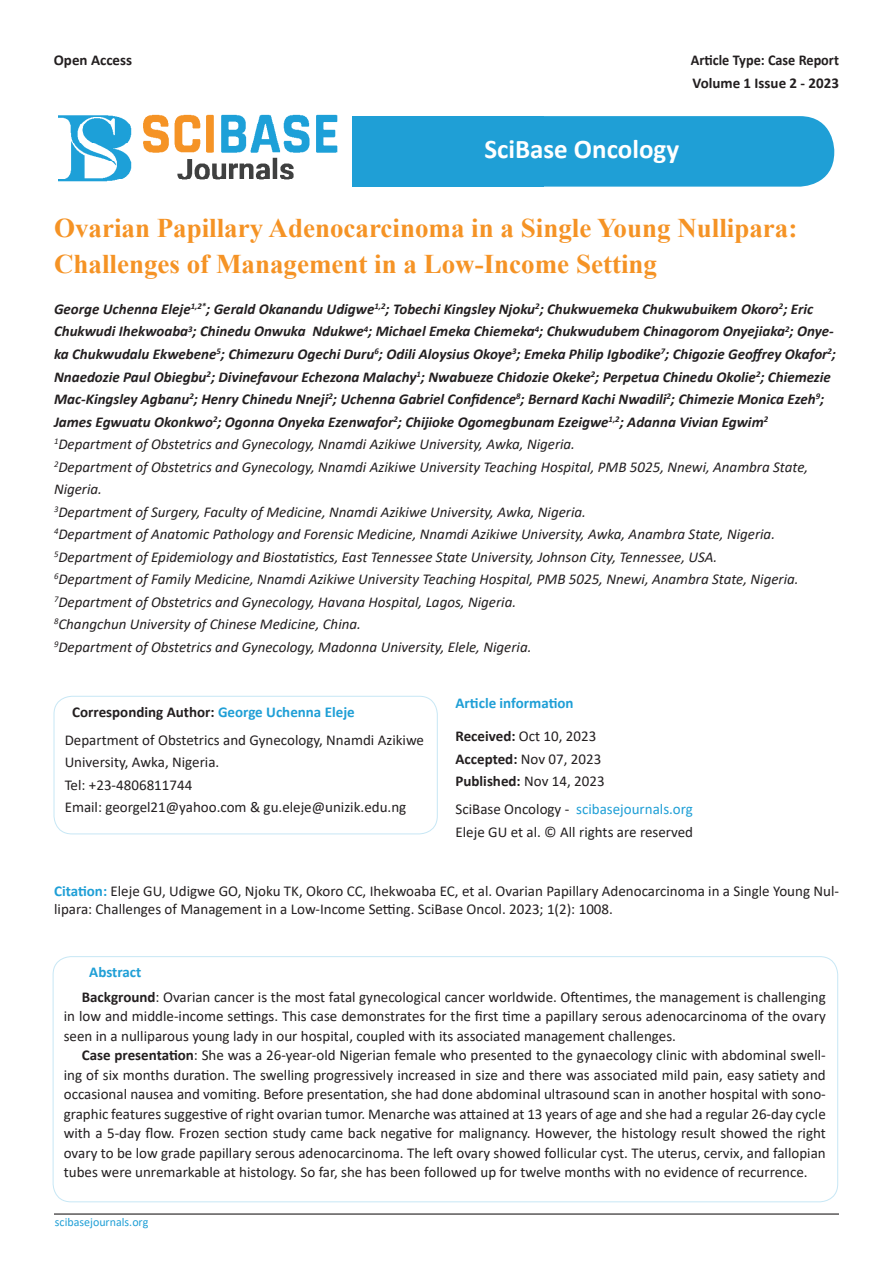
<style>
.page{position:relative;width:893px;height:1263px;background:#fff}
.page>*{position:absolute;margin:0;border:0;box-sizing:border-box;transform-origin:0 0}
.t1{font:700 27px/36px "Times New Roman";color:#f59325}
.t2{font:700 27px "Calibri";color:#fff}
.t3{font:15px/19.5px "Calibri";color:#231f20}
.t4{font:italic 15px/22.5px "Calibri";color:#231f20}
.t5{font:italic 700 15px/22.5px "Calibri";color:#231f20}
.t6{font:700 15px "Calibri";color:#231f20}
.t7{font:700 15px "Calibri";color:#1f9fd6}
.t8{font:700 15px "Calibri";color:#231f20;scale:.95 1}
.t9{font:12px "Calibri";color:#1f9fd6}
.s1{color:#1f9fd6}
.s2{font-weight:700}
.s3{font-weight:700;color:#1f9fd6}
</style>
<div class="page">
<div style="left:54px;top:696px;width:383px;height:138px;border:1px solid #c7e7f5;border-radius:18px"></div>
<div style="left:53px;top:956px;width:785px;height:246px;border:1px solid #c7e7f5;border-radius:18px"></div>
<hr style="left:54px;top:1213px;width:785px;height:1px;background:#231f20">
<div style="left:407px;top:116px;width:427px;height:71px;background:#1f9fd6;border-radius:34px"></div>
<img style="left:59px;top:114px;width:279px;height:68px">
<div style="left:352px;top:116px;width:192px;height:71px;background:#1f9fd6"></div>
<p class="t6" style="left:54px;top:50px;width:80px">Open Access</p>
<p class="t8" style="left:691px;top:50px;width:157px">Article Type: Case Report</p>
<p class="t6" style="left:692px;top:72px;width:148px">Volume 1 Issue 2 - 2023</p>
<p class="t2" style="left:484px;top:130px;width:196px">SciBase Oncology</p>
<p class="t1" style="left:54px;top:209px;width:745px">Ovarian Papillary Adenocarcinoma in a Single Young Nullipara:<br>Challenges of Management in a Low-Income Setting</p>
<p class="t5" style="left:54px;top:297px;width:784px">George Uchenna Eleje<sup>1,2*</sup>; Gerald Okanandu Udigwe<sup>1,2</sup>; Tobechi Kingsley Njoku<sup>2</sup>; Chukwuemeka Chukwubuikem Okoro<sup>2</sup>; Eric Chukwudi Ihekwoaba<sup>3</sup>; Chinedu Onwuka Ndukwe<sup>4</sup>; Michael Emeka Chiemeka<sup>4</sup>; Chukwudubem Chinagorom Onyejiaka<sup>2</sup>; Onye&shy;ka Chukwudalu Ekwebene<sup>5</sup>; Chimezuru Ogechi Duru<sup>6</sup>; Odili Aloysius Okoye<sup>3</sup>; Emeka Philip Igbodike<sup>7</sup>; Chigozie Geoffrey Okafor<sup>2</sup>; Nnaedozie Paul Obiegbu<sup>2</sup>; Divinefavour Echezona Malachy<sup>1</sup>; Nwabueze Chidozie Okeke<sup>2</sup>; Perpetua Chinedu Okolie<sup>2</sup>; Chiemezie Mac-Kingsley Agbanu<sup>2</sup>; Henry Chinedu Nneji<sup>2</sup>; Uchenna Gabriel Confidence<sup>8</sup>; Bernard Kachi Nwadili<sup>2</sup>; Chimezie Monica Ezeh<sup>9</sup>; James Egwuatu Okonkwo<sup>2</sup>; Ogonna Onyeka Ezenwafor<sup>2</sup>; Chijioke Ogomegbunam Ezeigwe<sup>1,2</sup>; Adanna Vivian Egwim<sup>2</sup></p>
<p class="t4" style="left:54px;top:432px;width:523px"><sup>1</sup>Department of Obstetrics and Gynecology, Nnamdi Azikiwe University, Awka, Nigeria.</p>
<p class="t4" style="left:54px;top:455px;width:756px"><sup>2</sup>Department of Obstetrics and Gynecology, Nnamdi Azikiwe University Teaching Hospital, PMB 5025, Nnewi, Anambra State,<br>Nigeria.</p>
<p class="t4" style="left:54px;top:500px;width:533px"><sup>3</sup>Department of Surgery, Faculty of Medicine, Nnamdi Azikiwe University, Awka, Nigeria.</p>
<p class="t4" style="left:54px;top:522px;width:723px"><sup>4</sup>Department of Anatomic Pathology and Forensic Medicine, Nnamdi Azikiwe University, Awka, Anambra State, Nigeria.</p>
<p class="t4" style="left:54px;top:545px;width:665px"><sup>5</sup>Department of Epidemiology and Biostatistics, East Tennessee State University, Johnson City, Tennessee, USA.</p>
<p class="t4" style="left:54px;top:567px;width:746px"><sup>6</sup>Department of Family Medicine, Nnamdi Azikiwe University Teaching Hospital, PMB 5025, Nnewi, Anambra State, Nigeria.</p>
<p class="t4" style="left:54px;top:590px;width:464px"><sup>7</sup>Department of Obstetrics and Gynecology, Havana Hospital, Lagos, Nigeria.</p>
<p class="t4" style="left:54px;top:612px;width:308px"><sup>8</sup>Changchun University of Chinese Medicine, China.</p>
<p class="t4" style="left:54px;top:635px;width:479px"><sup>9</sup>Department of Obstetrics and Gynecology, Madonna University, Elele, Nigeria.</p>
<p class="t6" style="left:72px;top:701px;width:284px">Corresponding Author: <span class="s1">George Uchenna Eleje</span></p>
<p class="t3" style="left:65px;top:728px;width:361px;line-height:22.5px">Department of Obstetrics and Gynecology, Nnamdi Azikiwe University, Awka, Nigeria.<br>Tel: +23-4806811744<br>Email: georgel21@yahoo.com &amp; gu.eleje@unizik.edu.ng</p>
<p class="t7" style="left:455px;top:692px;width:120px">Article information</p>
<p class="t3" style="left:455px;top:725px;width:151px;line-height:22.5px"><span class="s2">Received:</span> Oct 10, 2023<br><span class="s2">Accepted:</span> Nov 07, 2023<br><span class="s2">Published:</span> Nov 14, 2023</p>
<p class="t3" style="left:455px;top:798px;width:239px;line-height:22.5px">SciBase Oncology - <span class="s1">scibasejournals.org<br></span>Eleje GU et al. © All rights are reserved</p>
<p class="t3" style="left:54px;top:881px;width:786px;line-height:18px"><span class="s3">Citation:</span> Eleje GU, Udigwe GO, Njoku TK, Okoro CC, Ihekwoaba EC, et al. Ovarian Papillary Adenocarcinoma in a Single Young Nul&shy;lipara: Challenges of Management in a Low-Income Setting. SciBase Oncol. 2023; 1(2): 1008.</p>
<p class="t7" style="left:89px;top:961px;width:53px">Abstract</p>
<p class="t3" style="left:64px;top:987px;width:764px;text-align:justify;text-indent:18px"><span class="s2">Background</span>: Ovarian cancer is the most fatal gynecological cancer worldwide. Oftentimes, the management is challenging in low and middle-income settings. This case demonstrates for the first time a papillary serous adenocarcinoma of the ovary seen in a nulliparous young lady in our hospital, coupled with its associated management challenges.</p>
<p class="t3" style="left:64px;top:1045px;width:763px;text-align:justify;text-indent:18px"><span class="s2">Case presentation</span>: She was a 26-year-old Nigerian female who presented to the gynaecology clinic with abdominal swell&shy;ing of six months duration. The swelling progressively increased in size and there was associated mild pain, easy satiety and occasional nausea and vomiting. Before presentation, she had done abdominal ultrasound scan in another hospital with sono&shy;graphic features suggestive of right ovarian tumor. Menarche was attained at 13 years of age and she had a regular 26-day cycle with a 5-day flow. Frozen section study came back negative for malignancy. However, the histology result showed the right ovary to be low grade papillary serous adenocarcinoma. The left ovary showed follicular cyst. The uterus, cervix, and fallopian tubes were unremarkable at histology. So far, she has been followed up for twelve months with no evidence of recurrence.</p>
<p class="t9" style="left:55px;top:1214px;width:95px">scibasejournals.org</p>
</div>
